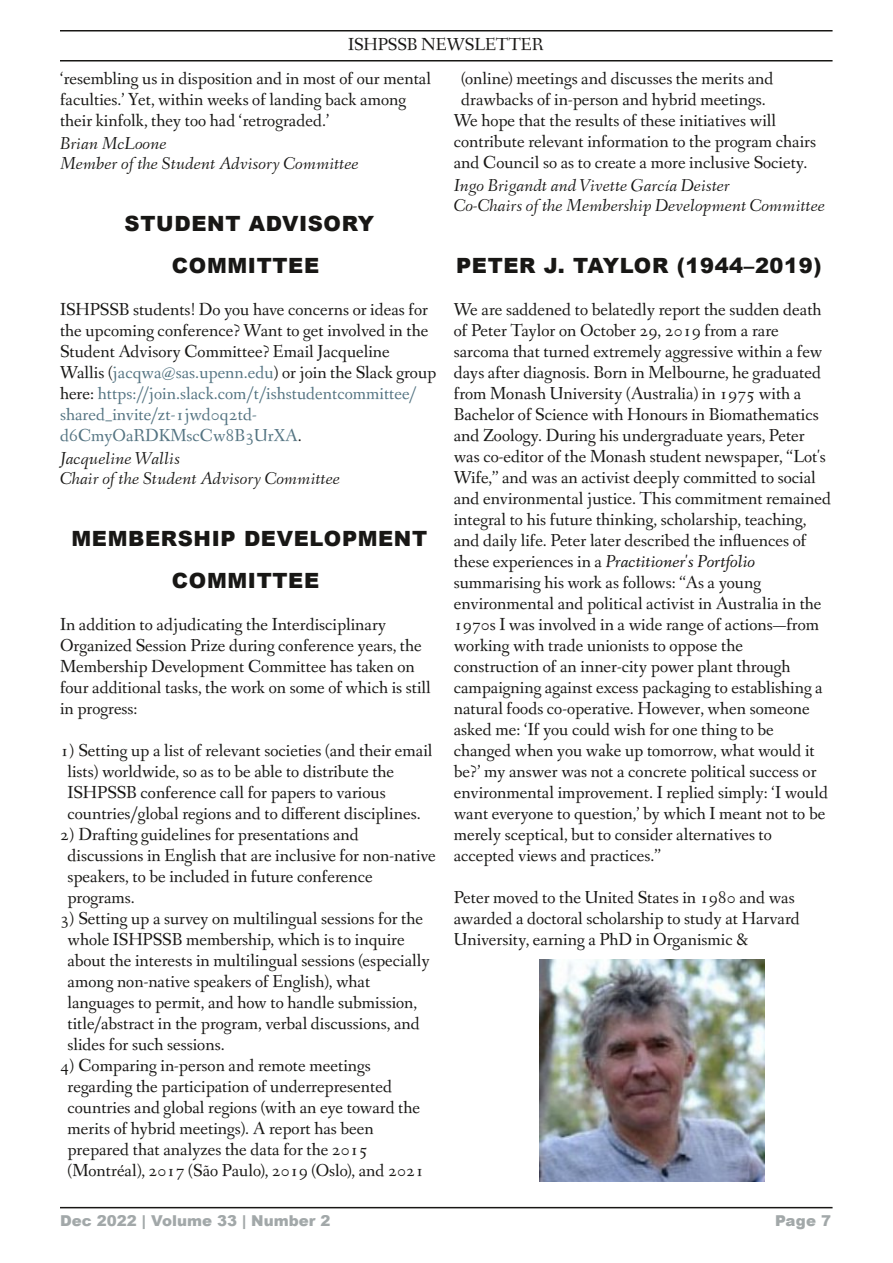
<style>
.page{position:relative;width:893px;height:1263px;background:#fff}
.page>*{position:absolute;margin:0;border:0;box-sizing:border-box;transform-origin:0 0}
.t1{font:900 21px/42px "Arial";letter-spacing:.03em;color:#181715;text-align:center}
.t2{font:18px/21px "Fanwood Text";color:#181715}
.t3{font:italic 18px/19.6px "Fanwood";color:#181715}
.t4{font:900 15px "Arial";letter-spacing:.005em;color:#a2a8a9}
.s1{color:#547482}
.s2{font-style:italic}
</style>
<div class="page">
<hr style="left:60px;top:30px;width:772px;height:2px;background:#181715">
<hr style="left:60px;top:60px;width:772px;height:2px;background:#181715">
<hr style="left:60px;top:1207px;width:772px;height:1px;background:#181715">
<img style="left:540px;top:960px;width:225px;height:221px">
<p class="t2" style="left:348px;top:36px;width:197px">ISHPSSB NEWSLETTER</p>
<p class="t2" style="left:60px;top:70px;width:373px">‘resembling us in disposition and in most of our mental faculties.’ Yet, within weeks of landing back among their kinfolk, they too had ‘retrograded.’</p>
<p class="t3" style="left:60px;top:136px;width:300px">Brian McLoone<br>Member of the Student Advisory Committee</p>
<p class="t1" style="left:125px;top:202px;width:251px">STUDENT ADVISORY<br>COMMITTEE</p>
<p class="t2" style="left:60px;top:301px;width:378px">ISHPSSB students! Do you have concerns or ideas for the upcoming conference? Want to get involved in the Student Advisory Committee? Email Jacqueline Wallis (<span class="s1">jacqwa@sas.upenn.edu</span>) or join the Slack group here: <span class="s1">https://join.slack.com/t/ishstudentcommittee/ shared_invite/zt-1jwd0q2td&shy;d6CmyOaRDKMscCw8B3UrXA</span>.</p>
<p class="t3" style="left:60px;top:451px;width:281px">Jacqueline Wallis<br>Chair of the Student Advisory Committee</p>
<p class="t1" style="left:71px;top:517px;width:357px">MEMBERSHIP DEVELOPMENT<br>COMMITTEE</p>
<p class="t2" style="left:60px;top:616px;width:372px">In addition to adjudicating the Interdisciplinary Organized Session Prize during conference years, the Membership Development Committee has taken on four additional tasks, the work on some of which is still in progress:</p>
<p class="t2" style="left:68px;top:742px;width:367px;text-indent:-8px">1) Setting up a list of relevant societies (and their email lists) worldwide, so as to be able to distribute the ISHPSSB conference call for papers to various countries/global regions and to different disciplines.</p>
<p class="t2" style="left:68px;top:826px;width:370px;text-indent:-8px">2) Drafting guidelines for presentations and discussions in English that are inclusive for non-native speakers, to be included in future conference programs.</p>
<p class="t2" style="left:68px;top:910px;width:364px;text-indent:-8px">3) Setting up a survey on multilingual sessions for the whole ISHPSSB membership, which is to inquire about the interests in multilingual sessions (especially among non-native speakers of English), what languages to permit, and how to handle submission, title/abstract in the program, verbal discussions, and slides for such sessions.</p>
<p class="t2" style="left:68px;top:1057px;width:358px;text-indent:-8px">4) Comparing in-person and remote meetings regarding the participation of underrepresented countries and global regions (with an eye toward the merits of hybrid meetings). A report has been prepared that analyzes the data for the 2015 (Montréal), 2017 (São Paulo), 2019 (Oslo), and 2021</p>
<p class="t2" style="left:461px;top:70px;width:314px">(online) meetings and discusses the merits and</p>
<p class="t2" style="left:461px;top:91px;width:306px">drawbacks of in-person and hybrid meetings.</p>
<p class="t2" style="left:454px;top:112px;width:324px">We hope that the results of these initiatives will</p>
<p class="t2" style="left:454px;top:133px;width:364px">contribute relevant information to the program chairs</p>
<p class="t2" style="left:454px;top:154px;width:355px">and Council so as to create a more inclusive Society.</p>
<p class="t3" style="left:454px;top:178px;width:372px">Ingo Brigandt and Vivette García Deister<br>Co-Chairs of the Membership Development Committee</p>
<p class="t1" style="left:456px;top:244px;width:367px">PETER J. TAYLOR (1944–2019)</p>
<p class="t2" style="left:454px;top:301px;width:379px">We are saddened to belatedly report the sudden death of Peter Taylor on October 29, 2019 from a rare sarcoma that turned extremely aggressive within a few days after diagnosis. Born in Melbourne, he graduated from Monash University (Australia) in 1975 with a Bachelor of Science with Honours in Biomathematics and Zoology. During his undergraduate years, Peter was co-editor of the Monash student newspaper, “Lot's Wife,” and was an activist deeply committed to social and environmental justice. This commitment remained integral to his future thinking, scholarship, teaching, and daily life. Peter later described the influences of these experiences in a <span class="s2">Practitioner's Portfolio </span>summarising his work as follows: “As a young environmental and political activist in Australia in the 1970s I was involved in a wide range of actions—from working with trade unionists to oppose the construction of an inner-city power plant through campaigning against excess packaging to establishing a natural foods co-operative. However, when someone asked me: ‘If you could wish for one thing to be changed when you wake up tomorrow, what would it be?’ my answer was not a concrete political success or environmental improvement. I replied simply: ‘I would want everyone to question,’ by which I meant not to be merely sceptical, but to consider alternatives to accepted views and practices.”</p>
<p class="t2" style="left:454px;top:889px;width:348px">Peter moved to the United States in 1980 and was awarded a doctoral scholarship to study at Harvard<br>University, earning a PhD in Organismic &amp;</p>
<p class="t4" style="left:60px;top:1209px;width:272px">Dec 2022 | Volume 33 | Number 2</p>
<p class="t4" style="left:775px;top:1209px;width:57px">Page 7</p>
</div>
